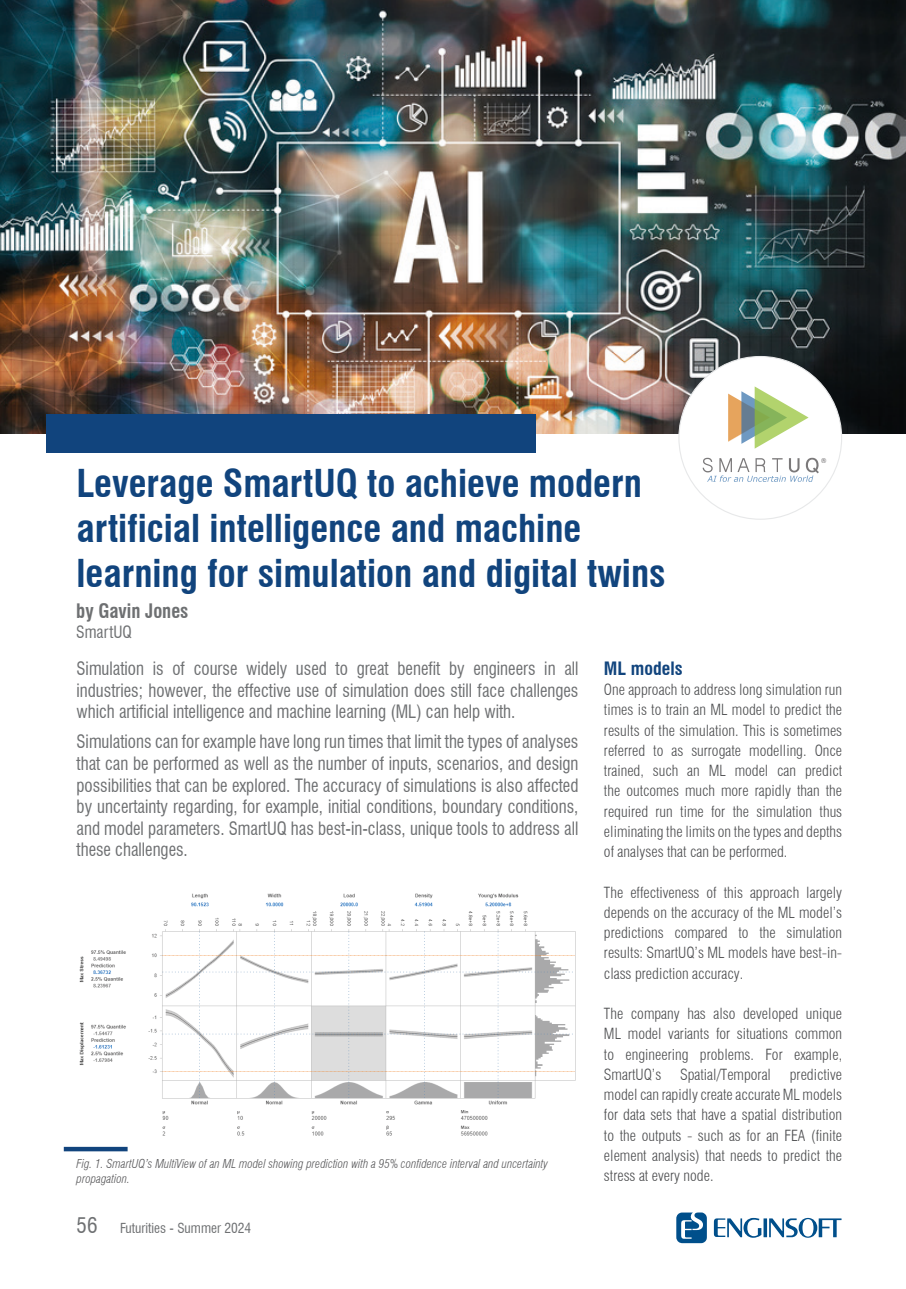
<style>
.page{position:relative;width:906px;height:1289px;background:#fff}
.page>*{position:absolute;margin:0;border:0;box-sizing:border-box;transform-origin:0 0}
.Title_article{font:700 condensed 37.5px/45px "Swiss 721 BT";color:#11447d}
.Signature{font:700 condensed 19.5px "Swiss 721 BT";color:#6e7072;scale:.96 1}
.Intro_style{font:condensed 18px/21.6px "Swiss 721 BT";color:#6e7072;text-align:justify;scale:.94 1}
.Sub_title_blue{font:700 condensed 18px "Swiss 721 BT";color:#11447d}
.Signature-2{font:condensed 16.5px "Swiss 721 BT";color:#6e7072;scale:.96 1}
.Article_text{font:300 condensed 15px/20.2px "Swiss 721 BT";color:#4d4e50;text-align:justify}
.t1{font:condensed 13.5px "Swiss 721 BT";color:#6e7072}
.didascalia_2_3colonna{font:italic 300 condensed 12px/14.4px "Swiss 721 BT";color:#5a5a5c}
.t2{font:500 6.9px "Roboto";color:#7b797a}
.s1{font-size:21px}
</style>
<div class="page">
<svg style="left:763px;top:1218px;width:4px;height:19px"></svg>
<svg style="left:769px;top:1217px;width:72px;height:20px"></svg>
<svg style="left:714px;top:1217px;width:47px;height:20px"></svg>
<svg style="left:676px;top:1212px;width:31px;height:31px"></svg>
<img style="left:0;top:0;width:906px;height:433px">
<div style="left:47px;top:414px;width:489px;height:39px;background:#11447d"></div>
<img style="left:79px;top:893px;width:497px;height:243px">
<div style="left:64px;top:1146px;width:64px;height:5px;background:#11447d"></div>
<div style="left:679px;top:356px;width:162px;height:163px;background:#fff;border-radius:50%"></div>
<svg style="left:702px;top:458px;width:117px;height:24px"></svg>
<svg style="left:728px;top:386px;width:80px;height:62px"></svg>
<p class="Title_article" style="left:77px;top:461px;width:590px">Leverage SmartUQ to achieve modern artificial intelligence and machine learning for simulation and digital twins</p>
<p class="Signature" style="left:76px;top:599px;width:118px">by Gavin Jones</p>
<p class="Signature-2" style="left:76px;top:622px;width:59px">SmartUQ</p>
<p class="t2" style="left:821px;top:455px;width:7px">®</p>
<p class="Intro_style" style="left:77px;top:657px;width:535px">Simulation is of course widely used to great benefit by engineers in all industries; however, the effective use of simulation does still face challenges which artificial intelligence and machine learning (ML) can help with.</p>
<p class="Intro_style" style="left:77px;top:731px;width:535px">Simulations can for example have long run times that limit the types of analyses that can be performed as well as the number of inputs, scenarios, and design possibilities that can be explored. The accuracy of simulations is also affected by uncertainty regarding, for example, initial conditions, boundary conditions, and model parameters. SmartUQ has best-in-class, unique tools to address all these challenges.</p>
<p class="didascalia_2_3colonna" style="left:77px;top:1156px;width:473px">Fig. 1. SmartUQ’s MultiView of an ML model showing prediction with a 95% confidence interval and uncertainty propagation.</p>
<p class="t1" style="left:77px;top:1219px;width:176px"><span class="s1">56</span> Futurities - Summer 2024</p>
<p class="Sub_title_blue" style="left:604px;top:657px;width:80px">ML models</p>
<p class="Article_text" style="left:604px;top:679px;width:240px">One approach to address long simulation run times is to train an ML model to predict the results of the simulation. This is sometimes referred to as surrogate modelling. Once trained, such an ML model can predict the outcomes much more rapidly than the required run time for the simulation thus eliminating the limits on the types and depths of analyses that can be performed.</p>
<p class="Article_text" style="left:604px;top:882px;width:240px">The effectiveness of this approach largely depends on the accuracy of the ML model’s predictions compared to the simulation results: SmartUQ’s ML models have best-in&shy;class prediction accuracy.</p>
<p class="Article_text" style="left:604px;top:1003px;width:240px">The company has also developed unique ML model variants for situations common to engineering problems. For example, SmartUQ’s Spatial/Temporal predictive model can rapidly create accurate ML models for data sets that have a spatial distribution to the outputs - such as for an FEA (finite element analysis) that needs to predict the stress at every node.</p>
</div>
